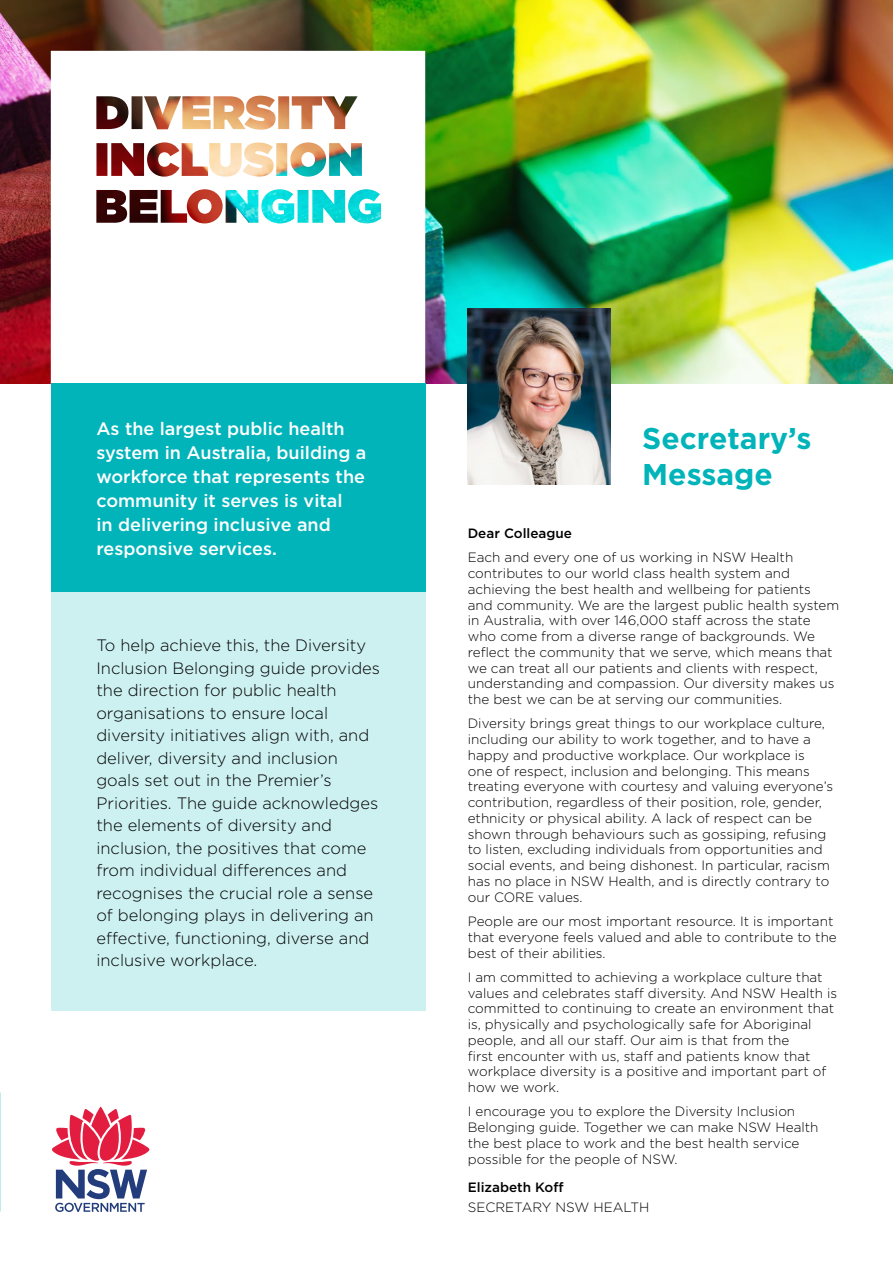
<style>
.page{position:relative;width:893px;height:1263px;background:#fff}
.page>*{position:absolute;margin:0;border:0;box-sizing:border-box;transform-origin:0 0}
.t1{font:700 30px/36px "Gotham";color:#00b4ba}
.t2{font:500 18px/24px "Gotham";color:#fff}
.t3{font:300 16.5px/22.5px "Gotham";color:#000}
.t4{font:300 13.5px/15.8px "Gotham";color:#000}
.t5{font:500 13.5px "Gotham";color:#000}
</style>
<div class="page">
<div style="left:51px;top:592px;width:374px;height:419px;background:#cdf0f1"></div>
<img style="left:0;top:0;width:893px;height:384px">
<svg style="left:51px;top:51px;width:374px;height:333px"></svg>
<svg style="left:52px;top:1106px;width:98px;height:106px"></svg>
<img style="left:468px;top:309px;width:143px;height:176px">
<div style="left:51px;top:384px;width:374px;height:208px;background:#00b4ba"></div>
<h2 class="t2" style="left:96px;top:417px;width:272px">As the largest public health system in Australia, building a workforce that represents the community it serves is vital<br>in delivering inclusive and responsive services.</h2>
<p class="t3" style="left:96px;top:634px;width:285px">To help achieve this, the Diversity Inclusion Belonging guide provides the direction for public health organisations to ensure local diversity initiatives align with, and deliver, diversity and inclusion goals set out in the Premier’s Priorities. The guide acknowledges the elements of diversity and inclusion, the positives that come from individual differences and recognises the crucial role a sense of belonging plays in delivering an effective, functioning, diverse and inclusive workplace.</p>
<h1 class="t1" style="left:642px;top:420px;width:171px">Secretary’s<br>Message</h1>
<p class="t5" style="left:468px;top:526px;width:106px">Dear Colleague</p>
<p class="t4" style="left:468px;top:550px;width:373px">Each and every one of us working in NSW Health contributes to our world class health system and achieving the best health and wellbeing for patients<br>and community. We are the largest public health system in Australia, with over 146,000 staff across the state who come from a diverse range of backgrounds. We reflect the community that we serve, which means that we can treat all our patients and clients with respect, understanding and compassion. Our diversity makes us the best we can be at serving our communities.</p>
<p class="t4" style="left:468px;top:716px;width:367px">Diversity brings great things to our workplace culture, including our ability to work together, and to have a happy and productive workplace. Our workplace is<br>one of respect, inclusion and belonging. This means treating everyone with courtesy and valuing everyone’s contribution, regardless of their position, role, gender, ethnicity or physical ability. A lack of respect can be shown through behaviours such as gossiping, refusing to listen, excluding individuals from opportunities and social events, and being dishonest. In particular, racism has no place in NSW Health, and is directly contrary to our CORE values.</p>
<p class="t4" style="left:468px;top:913px;width:371px">People are our most important resource. It is important that everyone feels valued and able to contribute to the best of their abilities.</p>
<p class="t4" style="left:468px;top:969px;width:371px">I am committed to achieving a workplace culture that values and celebrates staff diversity. And NSW Health is committed to continuing to create an environment that is, physically and psychologically safe for Aboriginal people, and all our staff. Our aim is that from the<br>first encounter with us, staff and patients know that workplace diversity is a positive and important part of how we work.</p>
<p class="t4" style="left:468px;top:1104px;width:352px">I encourage you to explore the Diversity Inclusion Belonging guide. Together we can make NSW Health the best place to work and the best health service possible for the people of NSW.</p>
<p class="t5" style="left:468px;top:1180px;width:97px">Elizabeth Koff</p>
<p class="t4" style="left:468px;top:1199px;width:183px">SECRETARY NSW HEALTH</p>
</div>
